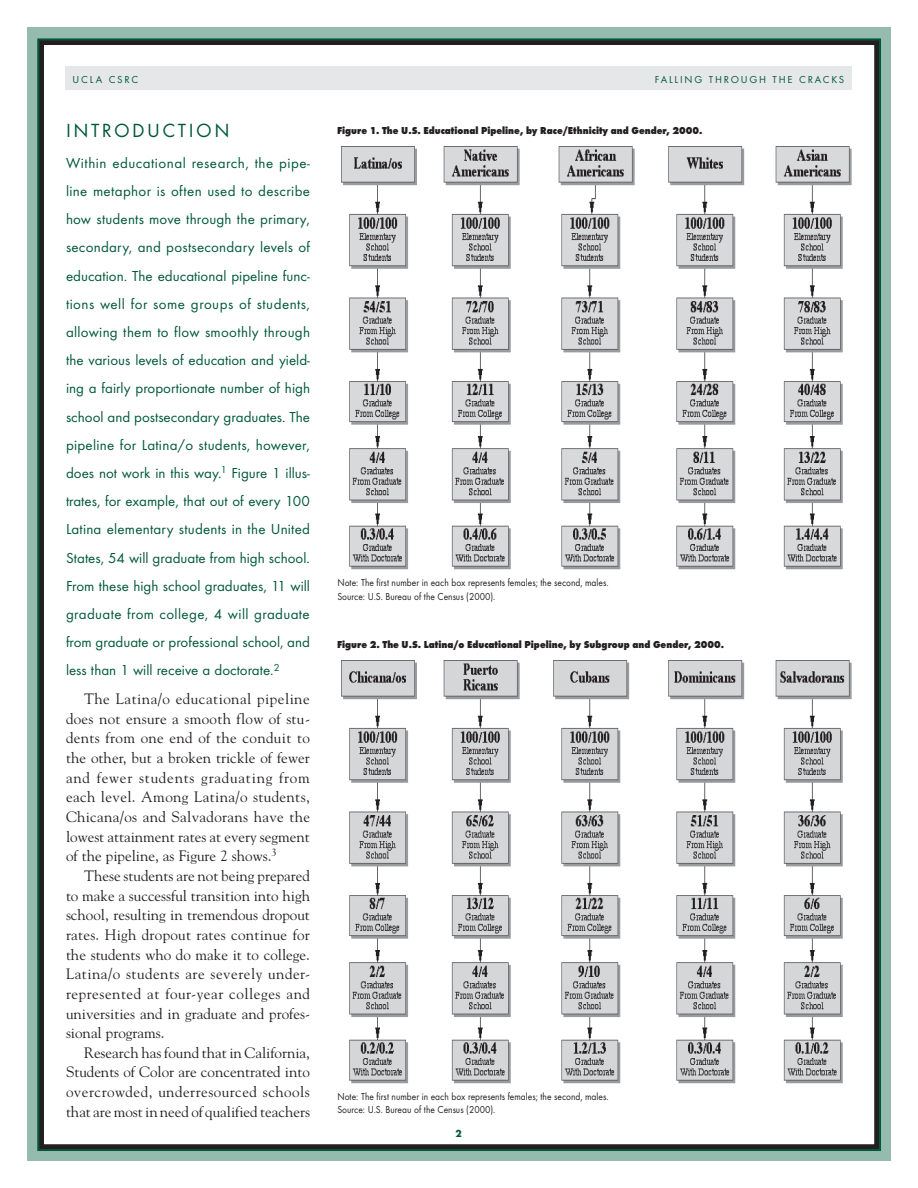
<style>
.page{position:relative;width:918px;height:1188px;background:#fff}
.page>*{position:absolute;margin:0;border:0;box-sizing:border-box;transform-origin:0 0}
._00head2{font:19.8px "Futura T";letter-spacing:.125em;color:#005838}
._01body{font:15px/19.6px "Goudy";color:#231f20;text-align:justify}
._01body_intro{font:15px/28.2px "Futura T";color:#005838;text-align:justify}
._04table_note{font:10.5px/13.5px "Futura T";color:#231f20;scale:.9 1}
._04table_caption{font:800 10.5px "Futura T";color:#231f20;scale:.9 1}
.t1{font:10.5px "Futura T";letter-spacing:.17em;color:#005838}
</style>
<div class="page">
<div style="left:65px;top:66px;width:787px;height:24px;background:#e6e7e9"></div>
<div style="left:27px;top:27px;width:864px;height:1134px;border:12px solid #95bbaf"></div>
<div style="left:39px;top:40px;width:840px;height:1109px;border:4px solid #231f20"></div>
<img style="left:342px;top:147px;width:510px;height:423px">
<img style="left:342px;top:661px;width:510px;height:423px">
<p class="t1" style="left:73px;top:74px;width:24px">UCLA</p>
<p class="t1" style="left:109px;top:74px;width:31px">CSRC</p>
<p class="t1" style="left:655px;top:74px;width:191px">Falling through the Crac ks</p>
<p class="_00head2" style="left:66px;top:119px;width:165px">I ntroduction</p>
<p class="_01body_intro" style="left:66px;top:149px;width:246px">Within educational research, the pipe&shy;line metaphor is often used to describe how students move through the primary, secondary, and postsecondary levels of education. The educational pipeline func&shy;tions well for some groups of students, allowing them to flow smoothly through the various levels of education and yield&shy;ing a fairly proportionate number of high school and postsecondary graduates. The pipeline for Latina/o students, however, does not work in this way.<sup>1</sup> Figure 1 illus&shy;trates, for example, that out of every 100<br>Latina elementary students in the U nited States, 54 will graduate from high school.<br>From these high school graduates, 11 will graduate from college, 4 will graduate from graduate or professional school, and less than 1 will receive a doctorate.<sup>2</sup></p>
<p class="_01body" style="left:66px;top:689px;width:246px;text-indent:18px">The Latina/o educational pipeline does not ensure a smooth flow of stu&shy;dents from one end of the conduit to the other, but a broken trickle of fewer and fewer students graduating from each level. Among Latina/o students, Chicana/os and Salvadorans have the lowest attainment rates at every segment of the pipeline, as Figure 2 shows.<sup>3</sup></p>
<p class="_01body" style="left:66px;top:865px;width:246px;text-indent:18px">These students are not being prepared to make a successful transition into high school, resulting in tremendous dropout rates. High dropout rates continue for the students who do make it to college.<br>Latina/o students are severely under&shy;represented at four-year colleges and universities and in graduate and profes&shy;sional programs.</p>
<p class="_01body" style="left:66px;top:1042px;width:246px;text-indent:18px">Research has found that in California, Students of Color are concentrated into overcrowded, underresourced schools that are most in need of qualified teachers</p>
<p class="_04table_caption" style="left:337px;top:124px;width:408px">Figure 1. The U.S. Educational Pipeline, by Race/Ethnicity and Gender, 2000.</p>
<p class="_04table_note" style="left:337px;top:576px;width:303px">N ote: The first number in each box represents females; the second, males.<br>Source: U .S. Bureau of the Census (2000).</p>
<p class="_04table_caption" style="left:337px;top:638px;width:432px">Figure 2. The U.S. Latina/o Educational Pipeline, by Subgroup and Gender, 2000.</p>
<p class="_04table_note" style="left:337px;top:1090px;width:303px">N ote: The first number in each box represents females; the second, males.<br>Source: U .S. Bureau of the Census (2000).</p>
</div>
